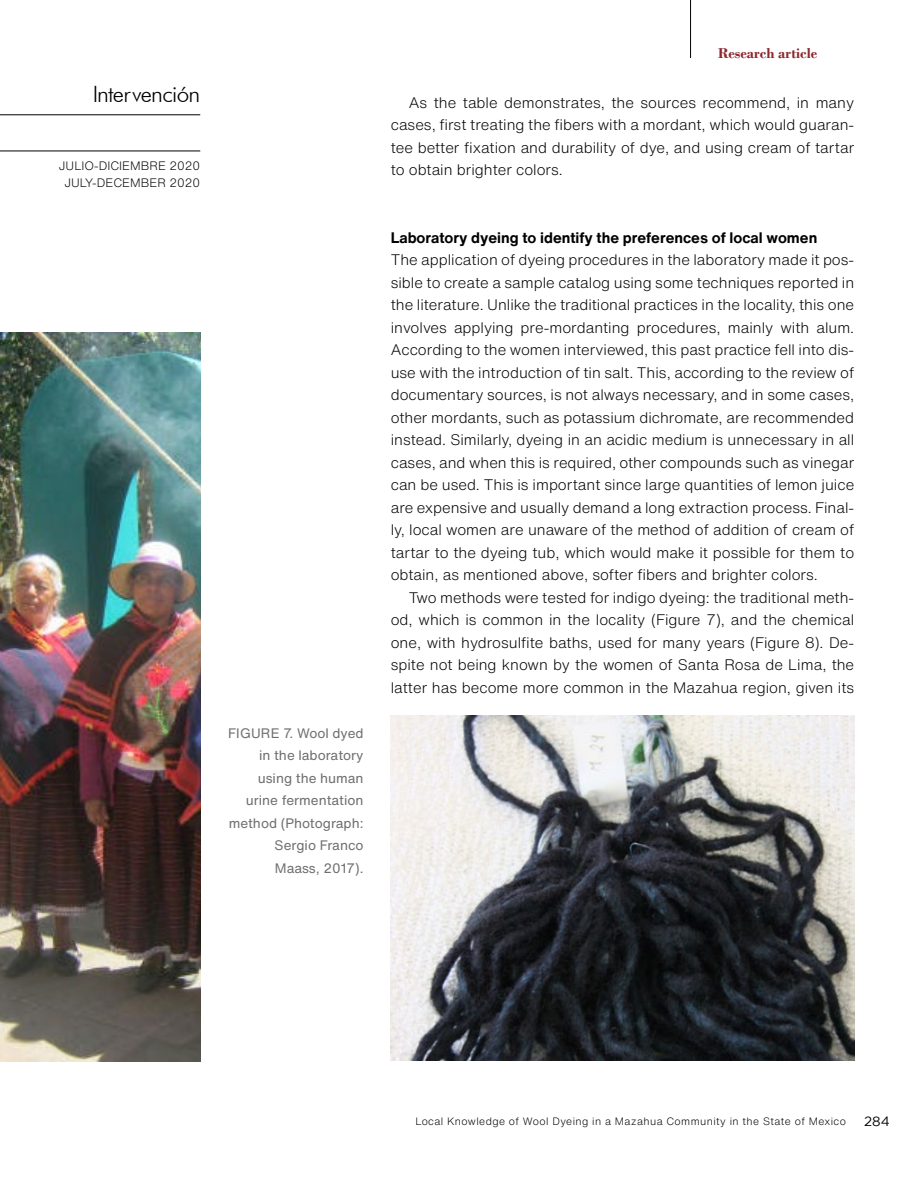
<style>
.page{position:relative;width:918px;height:1188px;background:#fff}
.page>*{position:absolute;margin:0;border:0;box-sizing:border-box;transform-origin:0 0}
.t1{font:300 22.5px "Futura BT";letter-spacing:-.03em;color:#000}
.t2{font:300 15px/22.5px "Helvetica Now Text";color:#000;text-align:justify}
.t3{font:700 15px "Helvetica Now Text";color:#000}
.t4{font:700 15px "Bodoni";color:#8b2830}
.t5{font:13.5px/22.5px "Helvetica Now Text";color:#706f6f;text-align:right}
.t6{font:13.5px "Gotham";color:#000}
.t7{font:300 12px/16.5px "Helvetica Now Text";color:#000;text-align:center}
.t8{font:300 10.5px "Helvetica Now Text";letter-spacing:.04em;color:#000}
</style>
<div class="page">
<hr style="left:690px;top:0;width:1px;height:58px;background:#000">
<hr style="left:0;top:115px;width:200px;height:1px;background:#000">
<hr style="left:0;top:151px;width:200px;height:1px;background:#000">
<img style="left:0;top:333px;width:200px;height:729px">
<img style="left:391px;top:715px;width:464px;height:345px">
<h1 class="t1" style="left:93px;top:80px;width:109px">Intervención</h1>
<p class="t7" style="left:59px;top:157px;width:143px">JULIO-DICIEMBRE 2020<br>JULY-DECEMBER 2020</p>
<p class="t5" style="left:228px;top:721px;width:137px">FIGURE 7. Wool dyed in the laboratory using the human urine fermentation method (Photograph:<br>Sergio Franco<br>Maass, 2017).</p>
<p class="t4" style="left:718px;top:44px;width:101px">Research article</p>
<p class="t2" style="left:391px;top:90px;width:465px;text-indent:18px">As the table demonstrates, the sources recommend, in many cases, first treating the fibers with a mordant, which would guaran&shy;tee better fixation and durability of dye, and using cream of tartar to obtain brighter colors.</p>
<p class="t3" style="left:391px;top:226px;width:428px">Laboratory dyeing to identify the preferences of local women</p>
<p class="t2" style="left:391px;top:248px;width:465px">The application of dyeing procedures in the laboratory made it pos&shy;sible to create a sample catalog using some techniques reported in the literature. Unlike the traditional practices in the locality, this one involves applying pre-mordanting procedures, mainly with alum.<br>According to the women interviewed, this past practice fell into dis&shy;use with the introduction of tin salt. This, according to the review of documentary sources, is not always necessary, and in some cases, other mordants, such as potassium dichromate, are recommended instead. Similarly, dyeing in an acidic medium is unnecessary in all cases, and when this is required, other compounds such as vinegar can be used. This is important since large quantities of lemon juice are expensive and usually demand a long extraction process. Final&shy;ly, local women are unaware of the method of addition of cream of tartar to the dyeing tub, which would make it possible for them to obtain, as mentioned above, softer fibers and brighter colors.</p>
<p class="t2" style="left:391px;top:585px;width:465px;text-indent:18px">Two methods were tested for indigo dyeing: the traditional meth&shy;od, which is common in the locality (Figure 7), and the chemical one, with hydrosulfite baths, used for many years (Figure 8). De&shy;spite not being known by the women of Santa Rosa de Lima, the latter has become more common in the Mazahua region, given its</p>
<p class="t8" style="left:415px;top:1114px;width:432px">Local Knowledge of Wool Dyeing in a Mazahua Community in the State of Mexico</p>
<p class="t6" style="left:864px;top:1113px;width:27px">284</p>
</div>
